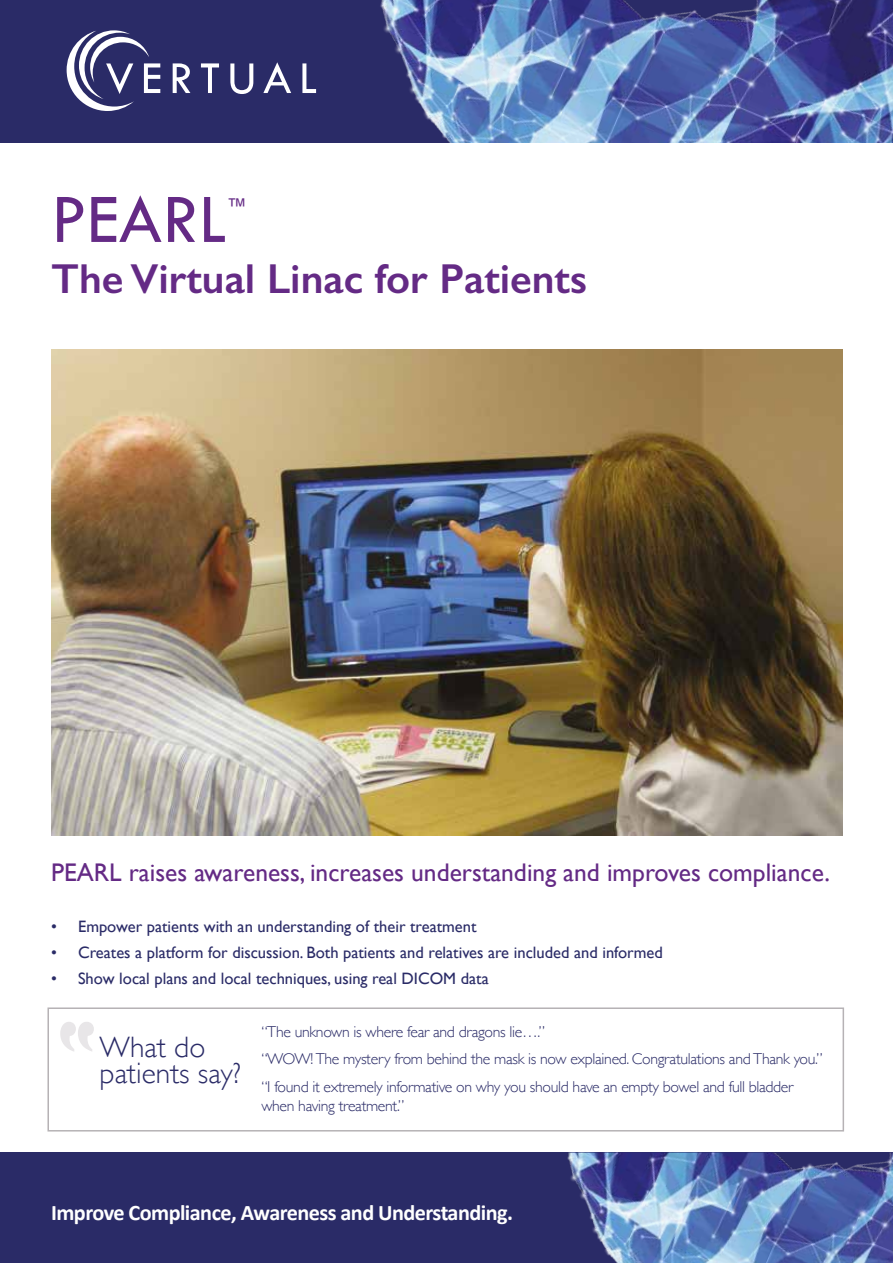
<style>
.page{position:relative;width:893px;height:1263px;background:#fff}
.page>*{position:absolute;margin:0;border:0;box-sizing:border-box;transform-origin:0 0}
.t1{font:72.3px "Tw Cen MT Std";color:#642a85}
.t2{font:600 42px "Gill Sans";color:#642a85}
.t3{font:300 29.55px/25.7px "Gill Sans";color:#2a2b67}
.t4{font:25.5px "Gill Sans";color:#642a85}
.t5{font:700 22.2px "Calibri";letter-spacing:-.025em;color:#fff}
.t6{font:20.55px "Tw Cen MT Std";color:#642a85}
.t7{font:16.5px "Gill Sans";color:#2a2b67}
.t8{font:300 15.75px/27.5px "Gill Sans";letter-spacing:-.02em;color:#2a2b67}
</style>
<div class="page">
<div style="left:0;top:1152px;width:893px;height:111px;background:#2a2b67"></div>
<img style="left:567px;top:1152px;width:326px;height:111px">
<div style="left:0;top:0;width:893px;height:143px;background:#2a2b67"></div>
<svg style="left:67px;top:30px;width:93px;height:81px"></svg>
<svg style="left:173px;top:63px;width:17px;height:30px"></svg>
<svg style="left:201px;top:63px;width:18px;height:30px"></svg>
<svg style="left:230px;top:63px;width:23px;height:31px"></svg>
<svg style="left:263px;top:62px;width:28px;height:31px"></svg>
<svg style="left:302px;top:63px;width:14px;height:30px"></svg>
<img style="left:380px;top:0;width:513px;height:143px">
<img style="left:51px;top:349px;width:791px;height:486px">
<div style="left:47px;top:1007px;width:797px;height:124px;border:2px solid #b6b2b5"></div>
<svg style="left:60px;top:1022px;width:34px;height:30px"></svg>
<h1 class="t1" style="left:51px;top:181px;width:177px">PEARL</h1>
<h3 class="t6" style="left:226px;top:196px;width:22px">™</h3>
<h2 class="t2" style="left:51px;top:253px;width:538px">The Virtual Linac for Patients</h2>
<h3 class="t4" style="left:51px;top:857px;width:780px">PEARL raises awareness, increases understanding and improves compliance.</h3>
<p class="t7" style="left:51px;top:916px;width:427px">• Empower patients with an understanding of their treatment</p>
<p class="t7" style="left:51px;top:943px;width:613px">• Creates a platform for discussion. Both patients and relatives are included and informed</p>
<p class="t7" style="left:51px;top:969px;width:439px">• Show local plans and local techniques, using real DICOM data</p>
<h3 class="t3" style="left:100px;top:1033px;width:143px">What do patients say?</h3>
<p class="t8" style="left:261px;top:1017px;width:563px">“The unknown is where fear and dragons lie….”<br>“WOW! The mystery from behind the mask is now explained. Congratulations and Thank you.” “I found it extremely informative on why you should have an empty bowel and full bladder</p>
<p class="t8" style="left:261px;top:1091px;width:145px">when having treatment.”</p>
<h3 class="t5" style="left:51px;top:1198px;width:463px">Improve Compliance, Awareness and Understanding.</h3>
</div>
